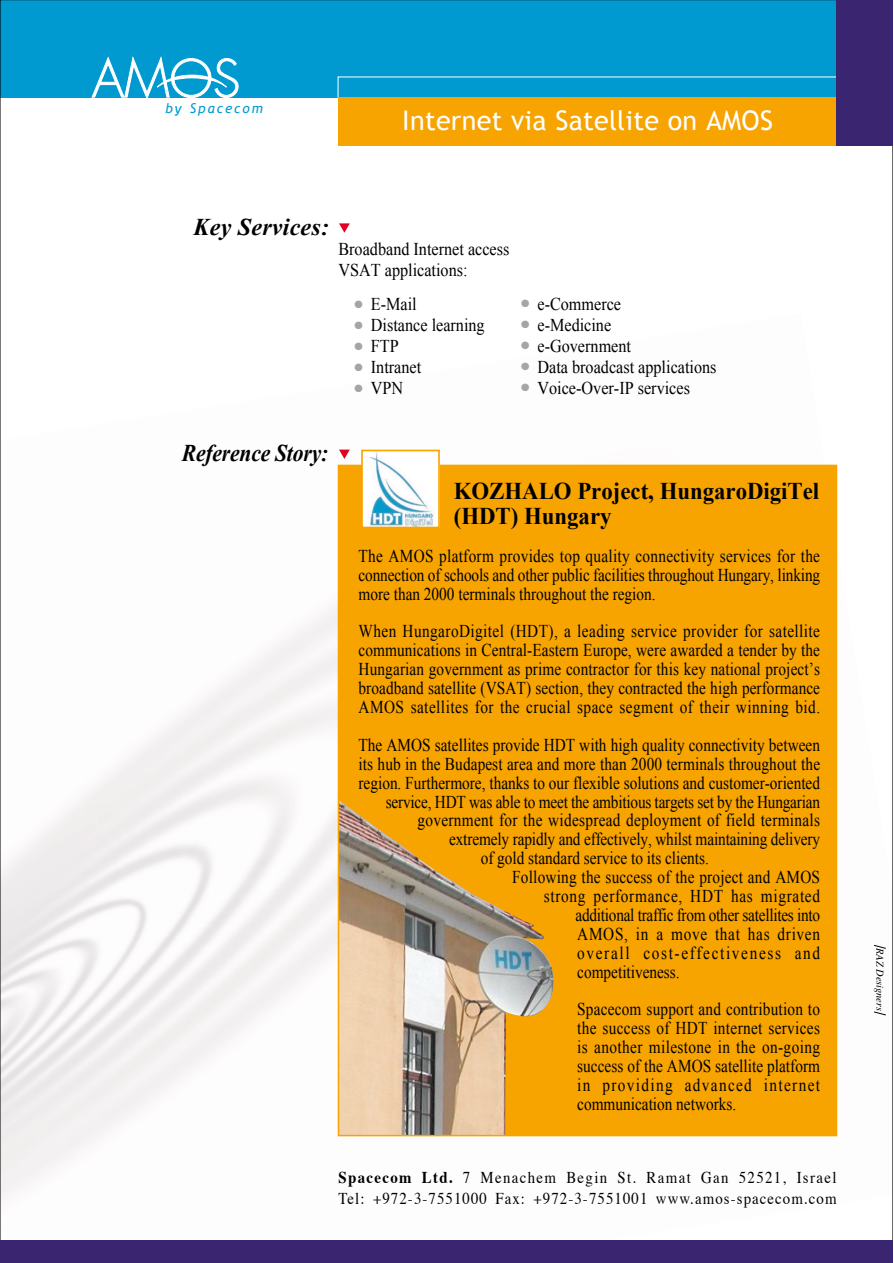
<style>
.page{position:relative;width:894px;height:1263px;background:#fff}
.page>*{position:absolute;margin:0;border:0;box-sizing:border-box;transform-origin:0 0}
.t1{font:27px "Trebuchet MS";letter-spacing:.01em;color:#fff}
.t2{font:700 24px/24.9px "Times New Roman";color:#000;scale:.95 1}
.t3{font:italic 700 24px "Times New Roman";letter-spacing:-.01em;color:#000;scale:.9 1}
.t4{font:italic 700 24px "Times New Roman";letter-spacing:.01em;color:#000}
.t5{font:18px/18.9px "Times New Roman";color:#000;text-align:justify;scale:.85 1}
.t6{font:18px/21px "Times New Roman";color:#000;scale:.9 1}
.t7{font:18px "Times New Roman";letter-spacing:.045em;color:#000;scale:.85 1}
.t8{font:18px "Times New Roman";letter-spacing:.02em;color:#000;scale:.85 1}
.t9{font:18px "Times New Roman";letter-spacing:.11em;color:#000;scale:.85 1}
.t10{font:16.5px/21px "Times";letter-spacing:.075em;color:#000;scale:.9 1}
.t11{font:italic 13.5px "Trebuchet MS";letter-spacing:.15em;color:#009ad1}
.t12{font:italic 10.5px "Times";color:#000}
.s1{color:#a7a4a5}
.s2{font-weight:700}
</style>
<div class="page">
<div style="left:0;top:0;width:893px;height:98px;background:#009ad1"></div>
<img style="left:2px;top:449px;width:889px;height:792px">
<div style="left:339px;top:97px;width:498px;height:49px;background:#f7a300"></div>
<svg style="left:337px;top:76px;width:500px;height:22px"></svg>
<div style="left:837px;top:0;width:56px;height:146px;background:#3a2571"></div>
<svg style="left:91px;top:56px;width:148px;height:42px"></svg>
<svg style="left:339px;top:223px;width:11px;height:10px"></svg>
<div style="left:338px;top:465px;width:499px;height:671px;background:#f7a300"></div>
<img style="left:341px;top:801px;width:213px;height:332px">
<div style="left:338px;top:465px;width:499px;height:671px;border:2px solid #f7a300"></div>
<svg style="left:339px;top:450px;width:11px;height:9px"></svg>
<img style="left:364px;top:453px;width:73px;height:72px">
<div style="left:361px;top:450px;width:79px;height:78px;border:2px solid #f7a300"></div>
<svg style="left:874px;top:945px;width:12px;height:70px"></svg>
<div style="left:0;top:1241px;width:893px;height:22px;background:#3a2571"></div>
<p class="t11" style="left:165px;top:100px;width:99px">by Spacecom</p>
<h1 class="t1" style="left:402px;top:105px;width:372px">Internet via Satellite on AMOS</h1>
<h2 class="t4" style="left:194px;top:213px;width:137px">Key Services:</h2>
<p class="t6" style="left:338px;top:238px;width:191px">Broadband Internet access<br>VSAT applications:</p>
<p class="t6" style="left:355px;top:294px;width:71px"><span class="s1">●</span> E-Mail</p>
<p class="t6" style="left:355px;top:315px;width:146px"><span class="s1">●</span> Distance learning</p>
<p class="t6" style="left:355px;top:336px;width:51px"><span class="s1">●</span> FTP</p>
<p class="t6" style="left:355px;top:357px;width:76px"><span class="s1">●</span> Intranet</p>
<p class="t6" style="left:355px;top:378px;width:56px"><span class="s1">●</span> VPN</p>
<p class="t6" style="left:521px;top:293px;width:113px"><span class="s1">●</span> e-Commerce</p>
<p class="t6" style="left:521px;top:314px;width:102px"><span class="s1">●</span> e-Medicine</p>
<p class="t6" style="left:521px;top:335px;width:124px"><span class="s1">●</span> e-Government</p>
<p class="t6" style="left:521px;top:356px;width:219px"><span class="s1">●</span> Data broadcast applications</p>
<p class="t6" style="left:521px;top:377px;width:189px"><span class="s1">●</span> Voice-Over-IP services</p>
<h2 class="t3" style="left:182px;top:439px;width:164px">Reference Story:</h2>
<h2 class="t2" style="left:454px;top:479px;width:386px">KOZHALO Project, HungaroDigiTel (HDT) Hungary</h2>
<p class="t5" style="left:359px;top:546px;width:545px">The AMOS platform provides top quality connectivity services for the connection of schools and other public facilities throughout Hungary, linking more than 2000 terminals throughout the region.</p>
<p class="t5" style="left:359px;top:622px;width:545px">When HungaroDigitel (HDT), a leading service provider for satellite communications in Central-Eastern Europe, were awarded a tender by the Hungarian government as prime contractor for this key national project’s broadband satellite (VSAT) section, they contracted the high performance AMOS satellites for the crucial space segment of their winning bid.</p>
<p class="t5" style="left:359px;top:735px;width:545px">The AMOS satellites provide HDT with high quality connectivity between</p>
<p class="t5" style="left:359px;top:754px;width:545px">its hub in the Budapest area and more than 2000 terminals throughout the</p>
<p class="t5" style="left:359px;top:773px;width:544px">region. Furthermore, thanks to our flexible solutions and customer-oriented</p>
<p class="t5" style="left:386px;top:792px;width:512px">service, HDT was able to meet the ambitious targets set by the Hungarian</p>
<p class="t8" style="left:417px;top:810px;width:475px">government for the widespread deployment of field terminals</p>
<p class="t5" style="left:449px;top:830px;width:438px">extremely rapidly and effectively, whilst maintaining delivery</p>
<p class="t5" style="left:481px;top:849px;width:270px">of gold standard service to its clients.</p>
<p class="t5" style="left:512px;top:868px;width:364px">Following the success of the project and AMOS</p>
<p class="t7" style="left:544px;top:886px;width:326px">strong performance, HDT has migrated</p>
<p class="t5" style="left:575px;top:905px;width:289px">additional traffic from other satellites into</p>
<p class="t7" style="left:577px;top:924px;width:287px">AMOS, in a move that has driven</p>
<p class="t9" style="left:577px;top:943px;width:287px">overall cost-effectiveness and</p>
<p class="t5" style="left:577px;top:962px;width:122px">competitiveness.</p>
<p class="t5" style="left:577px;top:1000px;width:287px">Spacecom support and contribution to the success of HDT internet services is another milestone in the on-going success of the AMOS satellite platform in providing advanced internet communication networks.</p>
<p class="t10" style="left:338px;top:1169px;width:555px"><span class="s2">Spacecom Ltd.</span> 7 Menachem Begin St. Ramat Gan 52521, Israel<br>Tel: +972-3-7551000 Fax: +972-3-7551001 www.amos-spacecom.com</p>
<p class="t12" style="left:884px;top:948px;width:65px;rotate:90deg">RAZ Designers</p>
</div>
